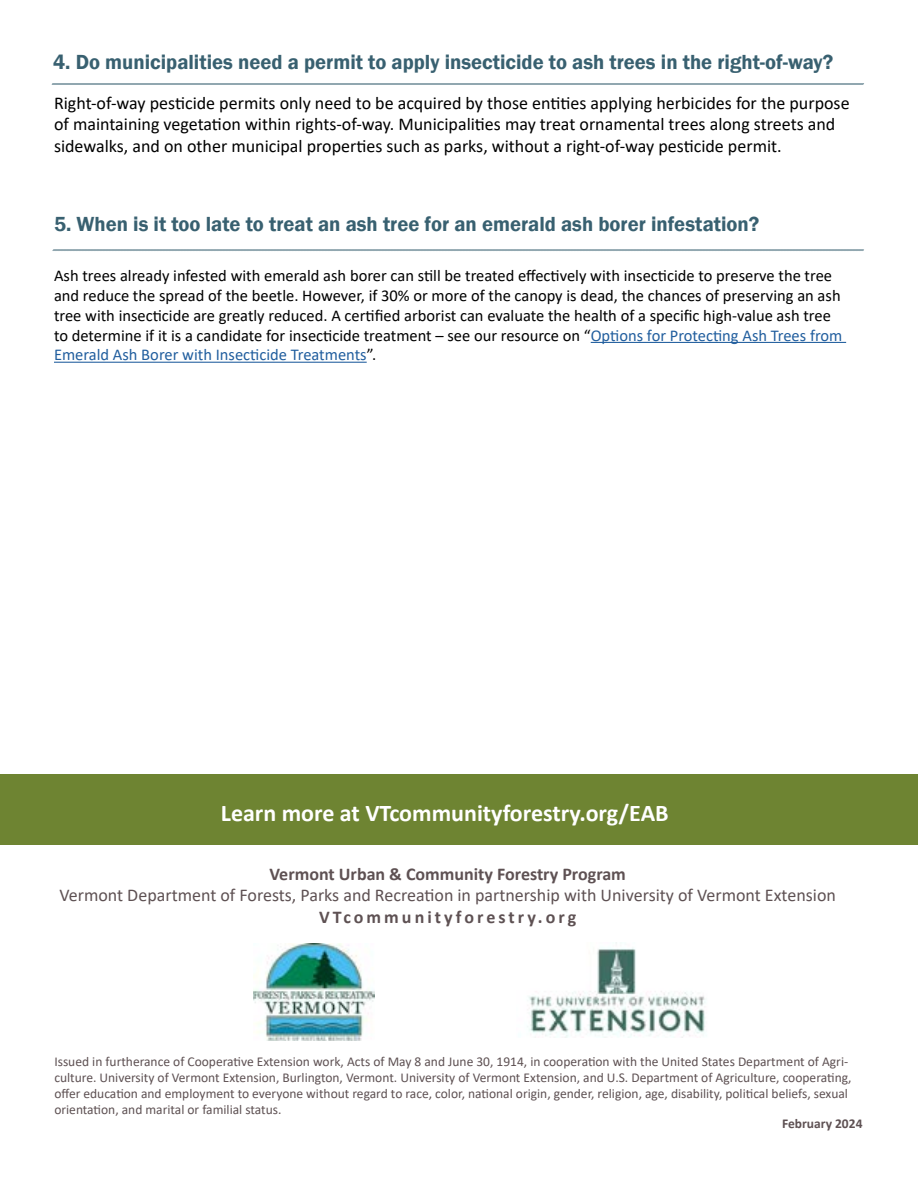
<style>
.page{position:relative;width:918px;height:1188px;background:#fff}
.page>*{position:absolute;margin:0;border:0;box-sizing:border-box;transform-origin:0 0}
.t1{font:700 24px "Calibri";color:#fff}
.t2{font:600 21px "Franklin Gothic";color:#386070}
.t3{font:18px/21.6px "Calibri";color:#000}
.t4{font:18px "Calibri";color:#5e5153}
.t5{font:700 18px "Calibri";color:#5e5153}
.t6{font:700 18px "Calibri";letter-spacing:.17em;color:#5e5153}
.t7{font:16.5px/19.8px "Calibri";color:#000}
.t8{font:13.5px/16.2px "Calibri";color:#5e5153}
.t9{font:700 13.5px "Calibri";color:#5e5153}
.s1{color:#215e9e}
</style>
<div class="page">
<hr style="left:51px;top:83px;width:813px;height:2px;background:#91a7b0">
<svg style="left:52px;top:249px;width:812px;height:2px;background:#95aab3"></svg>
<hr style="left:591px;top:342px;width:255px;height:1px;background:#215e9e">
<hr style="left:54px;top:362px;width:313px;height:1px;background:#215e9e">
<div style="left:0;top:775px;width:918px;height:70px;background:#6e8432"></div>
<img style="left:254px;top:944px;width:120px;height:96px">
<img style="left:527px;top:943px;width:179px;height:94px">
<p class="t2" style="left:53px;top:49px;width:782px">4. Do municipalities need a permit to apply insecticide to ash trees in the right-of-way?</p>
<p class="t3" style="left:54px;top:91px;width:797px">Right-of-way pesticide permits only need to be acquired by those entities applying herbicides for the purpose of maintaining vegetation within rights-of-way. Municipalities may treat ornamental trees along streets and sidewalks, and on other municipal properties such as parks, without a right-of-way pesticide permit.</p>
<p class="t2" style="left:54px;top:211px;width:707px">5. When is it too late to treat an ash tree for an emerald ash borer infestation?</p>
<p class="t7" style="left:54px;top:265px;width:790px">Ash trees already infested with emerald ash borer can still be treated effectively with insecticide to preserve the tree and reduce the spread of the beetle. However, if 30% or more of the canopy is dead, the chances of preserving an ash tree with insecticide are greatly reduced. A certified arborist can evaluate the health of a specific high-value ash tree to determine if it is a candidate for insecticide treatment – see our resource on “<span class="s1">Options for Protecting Ash Trees from Emerald Ash Borer with Insecticide Treatments</span>”.</p>
<h1 class="t1" style="left:221px;top:796px;width:449px">Learn more at VTcommunityforestry.org/EAB</h1>
<p class="t5" style="left:270px;top:861px;width:358px">Vermont Urban &amp; Community Forestry Program</p>
<p class="t4" style="left:59px;top:883px;width:778px">Vermont Department of Forests, Parks and Recreation in partnership with University of Vermont Extension</p>
<p class="t6" style="left:319px;top:904px;width:259px">VTcommunityforestry.org</p>
<p class="t8" style="left:54px;top:1053px;width:799px">Issued in furtherance of Cooperative Extension work, Acts of May 8 and June 30, 1914, in cooperation with the United States Department of Agri&shy;culture. University of Vermont Extension, Burlington, Vermont. University of Vermont Extension, and U.S. Department of Agriculture, cooperating, offer education and employment to everyone without regard to race, color, national origin, gender, religion, age, disability, political beliefs, sexual orientation, and marital or familial status.</p>
<p class="t9" style="left:782px;top:1114px;width:82px">February 2024</p>
</div>
